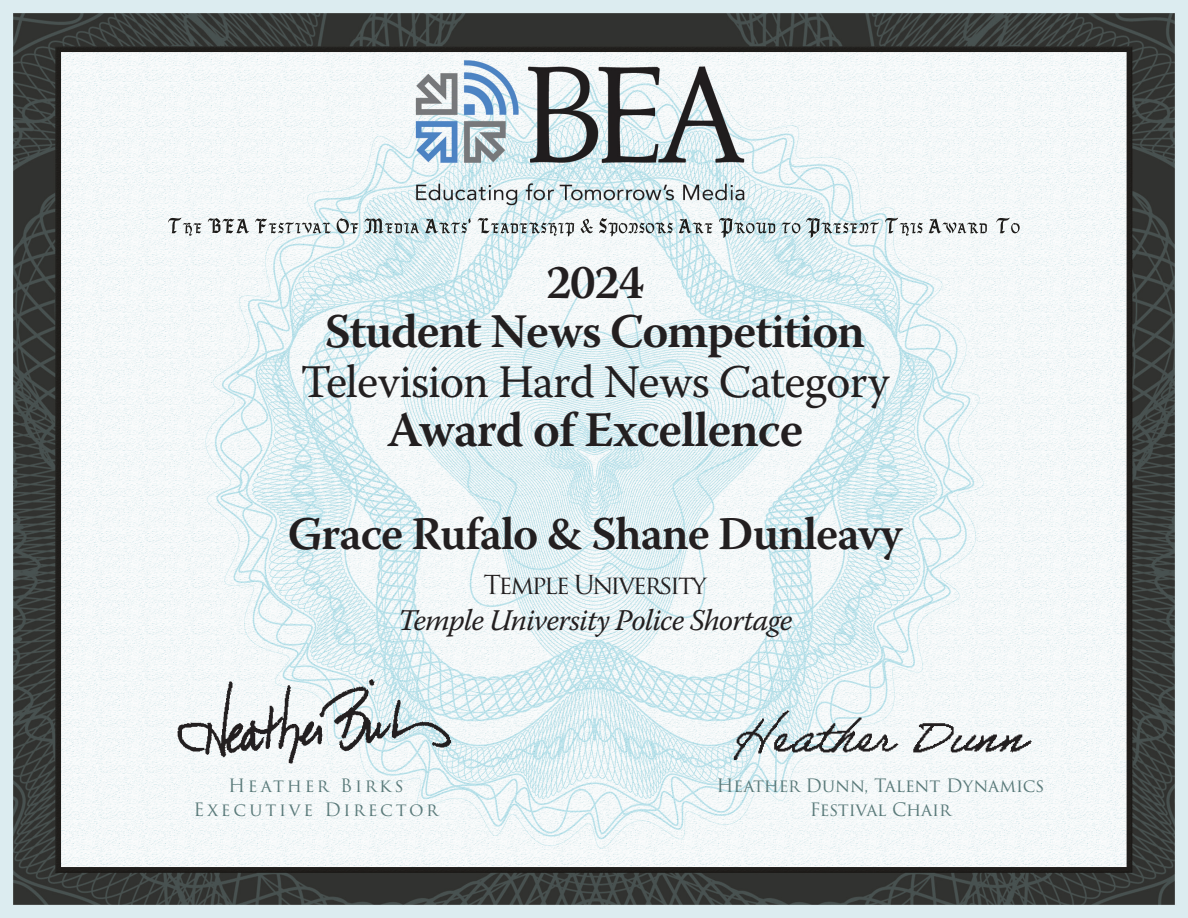
<style>
.page{position:relative;width:1188px;height:918px;background:#fff}
.page>*{position:absolute;margin:0;border:0;box-sizing:border-box;transform-origin:0 0}
.t1{font:600 49.5px "Warnock Pro";letter-spacing:-.02em;color:#231f20}
.t2{font:600 48px/49.5px "Warnock Pro";letter-spacing:-.025em;color:#231f20;text-align:center}
.t3{font:46.5px "Warnock Pro";letter-spacing:-.02em;color:#231f20}
.t4{font:600 46.5px "Warnock Pro";letter-spacing:-.025em;color:#231f20}
.t5{font:italic 30px "Warnock Pro";letter-spacing:-.025em;color:#231f20}
.t6{font:25.5px "Trajan Pro";letter-spacing:-.085em;color:#231f20}
.t7{font:18px/24px "Trajan Pro 3";letter-spacing:-.01em;color:#5a7a7a;text-align:center}
.t8{font:18px/24px "Trajan Pro 3";letter-spacing:.15em;color:#5a7a7a;text-align:center}
</style>
<div class="page">
<img style="left:0;top:0;width:1188px;height:918px">
<img style="left:112px;top:648px;width:429px;height:134px">
<img style="left:670px;top:660px;width:418px;height:150px">
<img style="left:168px;top:218px;width:842px;height:15px">
<h2 class="t2" style="left:325px;top:256px;width:542px">2024<br>Student News Competition</h2>
<h3 class="t3" style="left:301px;top:353px;width:590px">Television Hard News Category</h3>
<h1 class="t1" style="left:387px;top:400px;width:418px">Award of Excellence</h1>
<h3 class="t4" style="left:288px;top:506px;width:616px">Grace Rufalo &amp; Shane Dunleavy</h3>
<h3 class="t6" style="left:483px;top:569px;width:225px">Temple University</h3>
<h3 class="t5" style="left:398px;top:602px;width:396px">Temple University Police Shortage</h3>
<p class="t8" style="left:193px;top:774px;width:246px">Heather Birks<br>Executive Director</p>
<p class="t7" style="left:716px;top:774px;width:330px">Heather Dunn, Talent Dynamics<br>Festival Chair</p>
</div>
